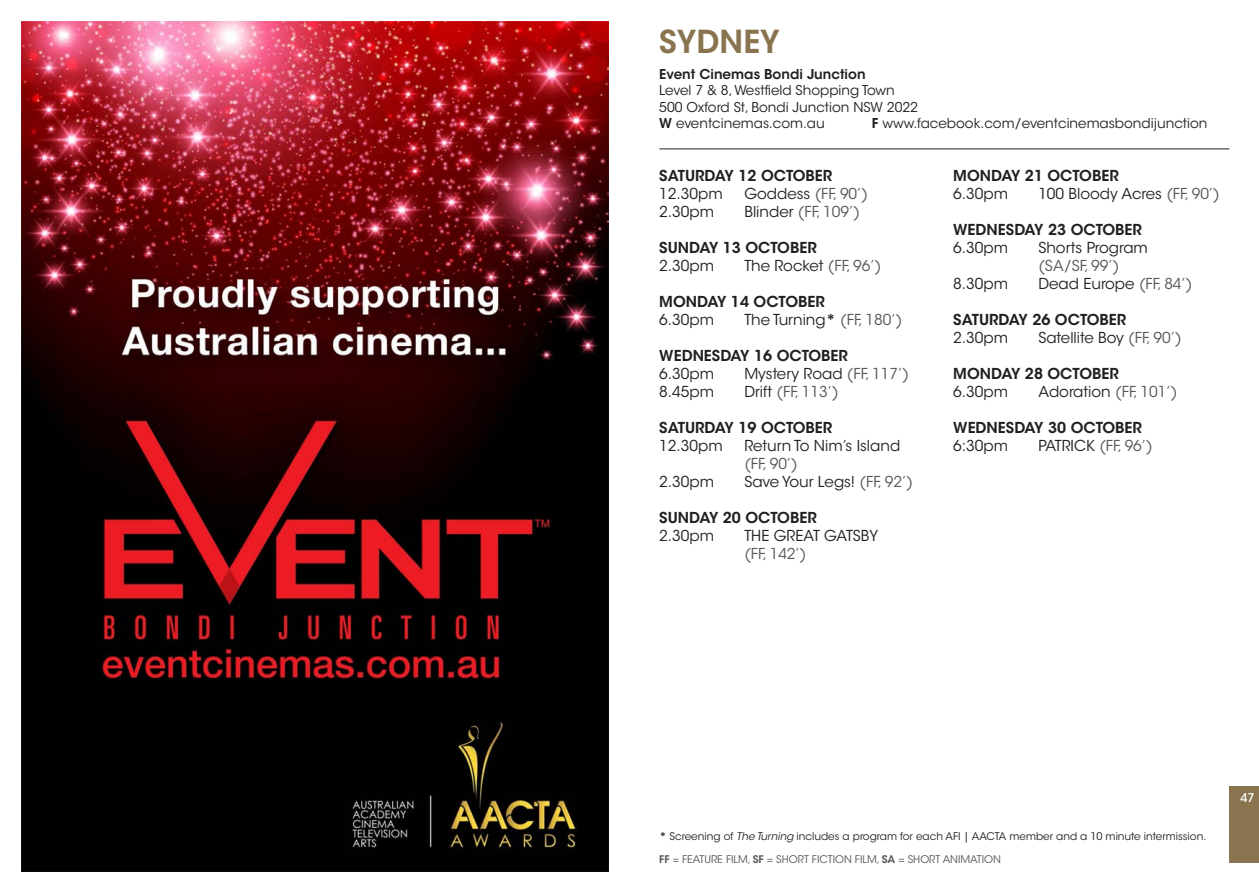
<style>
.page{position:relative;width:1259px;height:893px;background:#fff}
.page>*{position:absolute;margin:0;border:0;box-sizing:border-box;transform-origin:0 0}
.t1{font:600 31.5px "ITC Avant Garde Std";color:#89744f}
.t2{font:15px/18px "ITC Avant Garde Std";color:#231f20}
.t3{font:600 15px "ITC Avant Garde Std";color:#231f20}
.t4{font:15px "ITC Avant Garde Std";color:#57585a}
.t5{font:13.5px "ITC Avant Garde Std";color:#231f20}
.t6{font:600 13.5px "ITC Avant Garde Std";color:#231f20}
.t7{font:500 12px "ITC Avant Garde Std";color:#fff}
.t8{font:10.5px "ITC Avant Garde Std";color:#231f20}
.t9{font:10.5px "ITC Avant Garde Std";color:#57585a}
.s1{font-weight:600}
.s2{color:#231f20}
.s3{color:#57585a}
.s4{font-weight:700}
.s5{font-style:italic}
</style>
<div class="page">
<img style="left:21px;top:21px;width:587px;height:851px">
<div style="left:1229px;top:787px;width:30px;height:76px;background:#89744f"></div>
<hr style="left:659px;top:149px;width:570px;height:1px;background:#231f20">
<p class="t1" style="left:659px;top:22px;width:122px">SYDNEY</p>
<p class="t6" style="left:659px;top:66px;width:208px">Event Cinemas Bondi Junction</p>
<p class="t5" style="left:659px;top:82px;width:237px">Level 7 &amp; 8, Westfield Shopping Town</p>
<p class="t5" style="left:659px;top:98px;width:260px">500 Oxford St, Bondi Junction NSW 2022</p>
<p class="t5" style="left:659px;top:115px;width:167px"><span class="s1">W</span> eventcinemas.com.au</p>
<p class="t5" style="left:872px;top:115px;width:337px"><span class="s1">F</span> www.facebook.com/eventcinemasbondijunction</p>
<p class="t3" style="left:659px;top:166px;width:174px">SATURDAY 12 OCTOBER</p>
<p class="t2" style="left:659px;top:185px;width:65px">12.30pm</p>
<p class="t4" style="left:744px;top:185px;width:125px"><span class="s2">Goddess</span> (FF, 90’)</p>
<p class="t2" style="left:659px;top:203px;width:56px">2.30pm</p>
<p class="t4" style="left:744px;top:203px;width:117px"><span class="s2">Blinder</span> (FF, 109’)</p>
<p class="t3" style="left:659px;top:238px;width:159px">SUNDAY 13 OCTOBER</p>
<p class="t2" style="left:659px;top:257px;width:56px">2.30pm</p>
<p class="t2" style="left:744px;top:257px;width:139px">The Rocket <span class="s3">(FF, 96’)</span></p>
<p class="t3" style="left:659px;top:292px;width:167px">MONDAY 14 OCTOBER</p>
<p class="t2" style="left:659px;top:311px;width:56px">6.30pm</p>
<p class="t2" style="left:744px;top:311px;width:159px">The Turning<span class="s4">*</span> <span class="s3">(FF, 180’)</span></p>
<p class="t3" style="left:659px;top:346px;width:190px">WEDNESDAY 16 OCTOBER</p>
<p class="t2" style="left:659px;top:365px;width:56px">6.30pm</p>
<p class="t2" style="left:744px;top:365px;width:166px">Mystery Road <span class="s3">(FF, 117’)</span></p>
<p class="t2" style="left:659px;top:383px;width:56px">8.45pm</p>
<p class="t4" style="left:744px;top:383px;width:96px"><span class="s2">Drift</span> (FF, 113’)</p>
<p class="t3" style="left:659px;top:418px;width:174px">SATURDAY 19 OCTOBER</p>
<p class="t2" style="left:659px;top:437px;width:65px">12.30pm</p>
<p class="t2" style="left:744px;top:437px;width:157px">Return To Nim’s Island <span class="s3">(FF, 90’)</span></p>
<p class="t2" style="left:659px;top:473px;width:56px">2.30pm</p>
<p class="t2" style="left:744px;top:473px;width:170px">Save Your Legs! <span class="s3">(FF, 92’)</span></p>
<p class="t3" style="left:659px;top:508px;width:159px">SUNDAY 20 OCTOBER</p>
<p class="t2" style="left:659px;top:527px;width:56px">2.30pm</p>
<p class="t2" style="left:744px;top:527px;width:135px">THE GREAT GATSBY <span class="s3">(FF, 142’)</span></p>
<p class="t3" style="left:953px;top:166px;width:167px">MONDAY 21 OCTOBER</p>
<p class="t2" style="left:953px;top:185px;width:56px">6.30pm</p>
<p class="t2" style="left:1038px;top:185px;width:183px">100 Bloody Acres <span class="s3">(FF, 90’)</span></p>
<p class="t3" style="left:953px;top:220px;width:190px">WEDNESDAY 23 OCTOBER</p>
<p class="t2" style="left:953px;top:239px;width:56px">6.30pm</p>
<p class="t2" style="left:1038px;top:239px;width:111px">Shorts Program <span class="s3">(SA/SF, 99’)</span></p>
<p class="t2" style="left:953px;top:275px;width:56px">8.30pm</p>
<p class="t2" style="left:1038px;top:275px;width:156px">Dead Europe <span class="s3">(FF, 84’)</span></p>
<p class="t3" style="left:953px;top:310px;width:174px">SATURDAY 26 OCTOBER</p>
<p class="t2" style="left:953px;top:329px;width:56px">2.30pm</p>
<p class="t2" style="left:1038px;top:329px;width:145px">Satellite Boy <span class="s3">(FF, 90’)</span></p>
<p class="t3" style="left:953px;top:364px;width:167px">MONDAY 28 OCTOBER</p>
<p class="t2" style="left:953px;top:383px;width:56px">6.30pm</p>
<p class="t2" style="left:1038px;top:383px;width:140px">Adoration <span class="s3">(FF, 101’)</span></p>
<p class="t3" style="left:953px;top:418px;width:190px">WEDNESDAY 30 OCTOBER</p>
<p class="t2" style="left:953px;top:437px;width:56px">6:30pm</p>
<p class="t4" style="left:1038px;top:437px;width:116px"><span class="s2">PATRICK</span> (FF, 96’)</p>
<p class="t8" style="left:659px;top:830px;width:548px"><span class="s4">*</span> Screening of <span class="s5">The Turning</span> includes a program for each AFI | AACTA member and a 10 minute intermission.</p>
<p class="t9" style="left:659px;top:853px;width:343px"><span class="s1">FF</span> = FEATURE FILM, <span class="s1">SF</span> = SHORT FICTION FILM, <span class="s1">SA</span> = SHORT ANIMATION</p>
<p class="t7" style="left:1240px;top:790px;width:16px">47</p>
</div>
